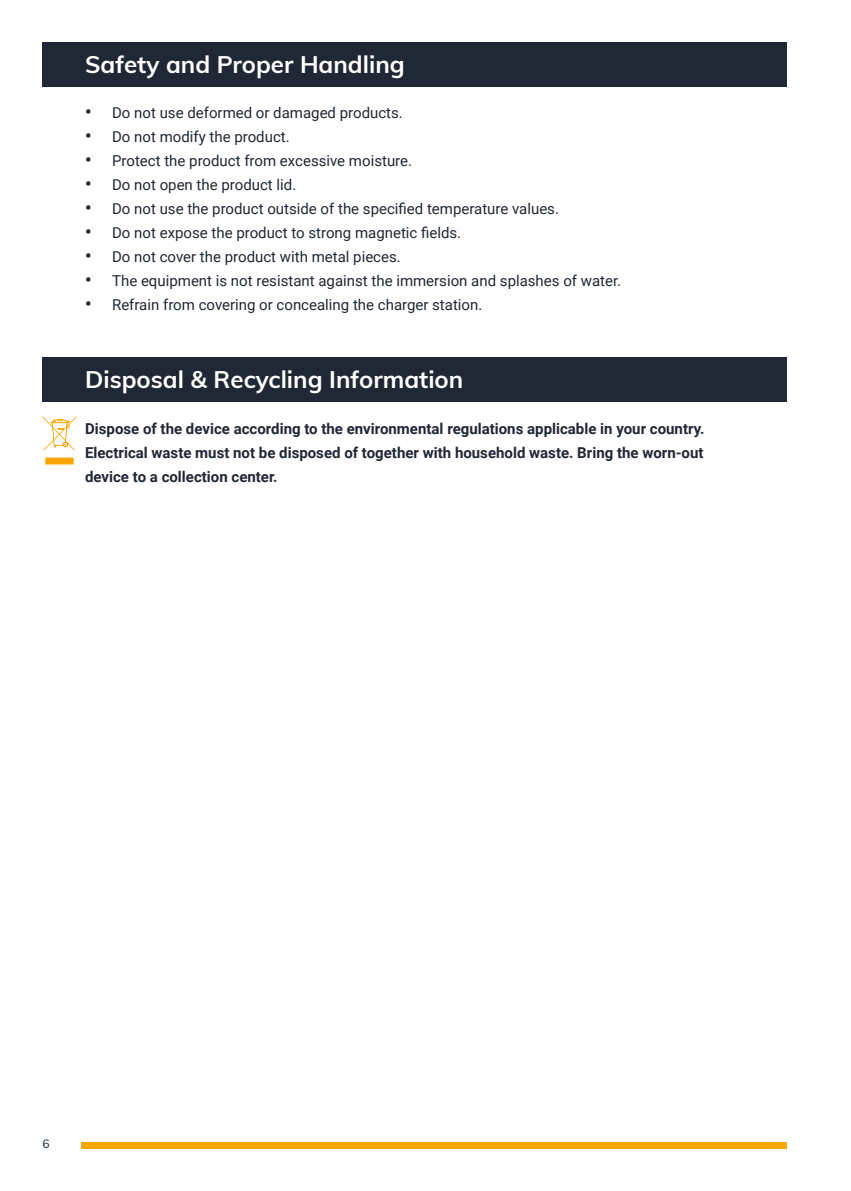
<style>
.page{position:relative;width:851px;height:1191px;background:#fff}
.page>*{position:absolute;margin:0;border:0;box-sizing:border-box;transform-origin:0 0}
.t1{font:700 24px "Muli";color:#fff}
.t2{font:15px "Roboto";color:#1f2834}
.t3{font:700 15px/24px "Roboto";color:#1f2834;text-align:justify}
.t4{font:200 12px "Mulish";color:#1d2c36}
.s1{font-weight:700;font-size:18px}
</style>
<div class="page">
<div style="left:81px;top:1142px;width:706px;height:6px;background:#f7a70a"></div>
<div style="left:43px;top:43px;width:744px;height:44px;background:#1f2834"></div>
<div style="left:43px;top:357px;width:744px;height:45px;background:#1f2834"></div>
<svg style="left:43px;top:416px;width:34px;height:48px"></svg>
<h1 class="t1" style="left:85px;top:47px;width:321px">Safety and Proper Handling</h1>
<p class="t2" style="left:85px;top:102px;width:319px"><span class="s1">•</span> Do not use deformed or damaged products.</p>
<p class="t2" style="left:85px;top:126px;width:206px"><span class="s1">•</span> Do not modify the product.</p>
<p class="t2" style="left:85px;top:150px;width:328px"><span class="s1">•</span> Protect the product from excessive moisture.</p>
<p class="t2" style="left:85px;top:174px;width:213px"><span class="s1">•</span> Do not open the product lid.</p>
<p class="t2" style="left:85px;top:198px;width:475px"><span class="s1">•</span> Do not use the product outside of the specified temperature values.</p>
<p class="t2" style="left:85px;top:222px;width:377px"><span class="s1">•</span> Do not expose the product to strong magnetic fields.</p>
<p class="t2" style="left:85px;top:246px;width:317px"><span class="s1">•</span> Do not cover the product with metal pieces.</p>
<p class="t2" style="left:85px;top:270px;width:537px"><span class="s1">•</span> The equipment is not resistant against the immersion and splashes of water.</p>
<p class="t2" style="left:85px;top:294px;width:399px"><span class="s1">•</span> Refrain from covering or concealing the charger station.</p>
<h1 class="t1" style="left:85px;top:362px;width:379px">Disposal &amp; Recycling Information</h1>
<p class="t3" style="left:85px;top:416px;width:620px">Dispose of the device according to the environmental regulations applicable in your country.<br>Electrical waste must not be disposed of together with household waste. Bring the worn-out device to a collection center.</p>
<p class="t4" style="left:43px;top:1136px;width:9px">6</p>
</div>
